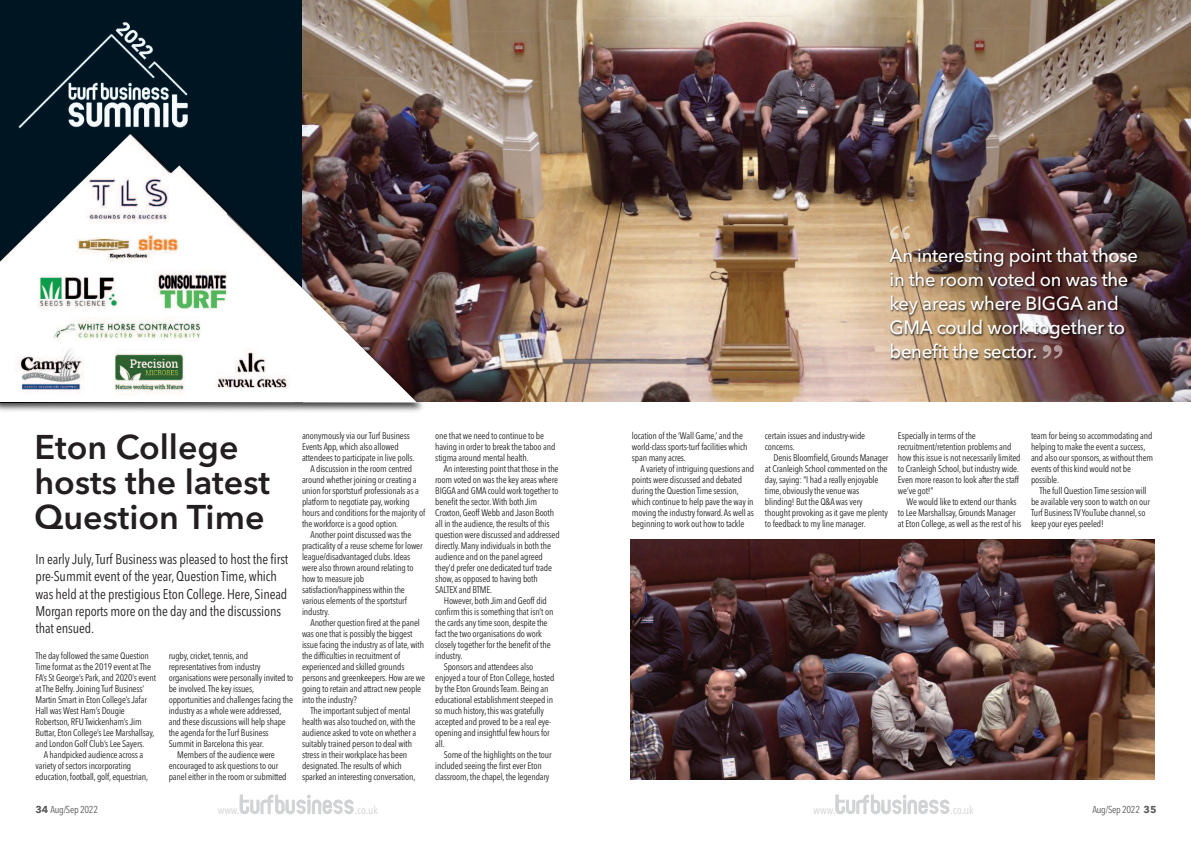
<style>
.page{position:relative;width:1191px;height:842px;background:#fff}
.page>*{position:absolute;margin:0;border:0;box-sizing:border-box;transform-origin:0 0}
.t1{font:50px "Clarendon";color:rgb(255 255 255/.5)}
.t2{font:600 34px/35px "Avenir Next";color:#231f20}
.t3{font:500 19px/24px "Avenir Next";letter-spacing:-.015em;color:#fff}
.t4{font:14px/17px "Avenir Next Condensed";letter-spacing:-.01em;color:#231f20}
.t5{font:11.5px "Avenir Next Condensed";color:#d2d2d3}
.t6{font:10px "Avenir Next Condensed";letter-spacing:-.025em;color:rgb(35 31 32/.75)}
.t7{font:9.5px/11px "Avenir Next Condensed";letter-spacing:-.015em;color:#231f20}
.s1{font-family:"Avenir Next";font-weight:700}
.s2{font-size:14px}
</style>
<div class="page">
<svg style="left:240px;top:795px;width:113px;height:19px"></svg>
<svg style="left:835px;top:795px;width:114px;height:19px"></svg>
<div style="left:0;top:0;width:302px;height:403px;background:#001522"></div>
<img style="left:18px;top:22px;width:170px;height:107px">
<img style="left:302px;top:0;width:889px;height:401px">
<img style="left:0;top:129px;width:429px;height:283px">
<img style="left:228px;top:134px;width:189px;height:268px">
<img style="left:0;top:134px;width:228px;height:267px">
<img style="left:227px;top:213px;width:67px;height:188px">
<img style="left:631px;top:539px;width:523px;height:241px">
<img style="left:874px;top:238px;width:291px;height:146px">
<h1 class="t1" style="left:889px;top:227px;width:24px">“</h1>
<h2 class="t2" style="left:34px;top:429px;width:237px">Eton College hosts the latest<br>Question Time</h2>
<h3 class="t4" style="left:35px;top:550px;width:254px">In early July,Turf Business was pleased to host the first pre-Summit event of the year,Question Time,which was held at the prestigious Eton College.Here, Sinead Morgan reports more on the day and the discussions that ensued.</h3>
<p class="t7" style="left:35px;top:650px;width:122px">The day followed the same Question Time format as the 2019 event atThe FA’s St George’s Park, and 2020’s event atThe Belfry.Joining Turf Business’ Martin Smart in Eton College’s Jafar Hall was West Ham’s Dougie Robertson, RFUTwickenham’s Jim Buttar, Eton College’s Lee Marshallsay, and London Golf Club’s Lee Sayers.</p>
<p class="t7" style="left:35px;top:749px;width:114px;text-indent:9px">A handpicked audience across a variety of sectors incorporating education, football, golf, equestrian,</p>
<p class="t7" style="left:169px;top:650px;width:81px">rugby,cricket,tennis, and</p>
<p class="t7" style="left:169px;top:661px;width:93px">representatives from industry</p>
<p class="t7" style="left:169px;top:672px;width:126px">organisations were personally invited to</p>
<p class="t7" style="left:169px;top:683px;width:87px">be involved.The key issues,</p>
<p class="t7" style="left:169px;top:694px;width:126px">opportunities and challenges facing the</p>
<p class="t7" style="left:169px;top:705px;width:114px">industry as a whole were addressed,</p>
<p class="t7" style="left:169px;top:716px;width:119px">and these discussions will help shape</p>
<p class="t7" style="left:169px;top:727px;width:102px">the agenda for the Turf Business</p>
<p class="t7" style="left:169px;top:738px;width:97px">Summit in Barcelona this year.</p>
<p class="t7" style="left:177px;top:749px;width:99px">Members of the audience were</p>
<p class="t7" style="left:169px;top:760px;width:111px">encouraged to ask questions to our</p>
<p class="t7" style="left:169px;top:771px;width:119px">panel either in the room or submitted</p>
<p class="t7" style="left:302px;top:430px;width:109px">anonymously via ourTurf Business</p>
<p class="t7" style="left:302px;top:441px;width:98px">Events App,which also allowed</p>
<p class="t7" style="left:302px;top:452px;width:114px">attendees to participate in live polls.</p>
<p class="t7" style="left:310px;top:463px;width:103px">A discussion in the room centred</p>
<p class="t7" style="left:302px;top:474px;width:116px">around whether joining or creating a</p>
<p class="t7" style="left:302px;top:485px;width:118px">union for sportsturf professionals as a</p>
<p class="t7" style="left:302px;top:496px;width:109px">platform to negotiate pay,working</p>
<p class="t7" style="left:302px;top:507px;width:125px">hours and conditions for the majority of</p>
<p class="t7" style="left:302px;top:518px;width:98px">the workforce is a good option.</p>
<p class="t7" style="left:310px;top:529px;width:102px">Another point discussed was the</p>
<p class="t7" style="left:302px;top:540px;width:122px">practicality of a reuse scheme for lower</p>
<p class="t7" style="left:302px;top:551px;width:110px">league/disadvantaged clubs. Ideas</p>
<p class="t7" style="left:302px;top:562px;width:113px">were also thrown around relating to</p>
<p class="t7" style="left:302px;top:573px;width:64px">how to measure job</p>
<p class="t7" style="left:302px;top:584px;width:104px">satisfaction/happiness within the</p>
<p class="t7" style="left:302px;top:595px;width:106px">various elements of the sportsturf</p>
<p class="t7" style="left:302px;top:606px;width:29px">industry.</p>
<p class="t7" style="left:310px;top:617px;width:111px">Another question fired at the panel</p>
<p class="t7" style="left:302px;top:628px;width:112px">was one that is possibly the biggest</p>
<p class="t7" style="left:302px;top:639px;width:124px">issue facing the industry as of late,with</p>
<p class="t7" style="left:302px;top:650px;width:100px">the difficulties in recruitment of</p>
<p class="t7" style="left:302px;top:661px;width:104px">experienced and skilled grounds</p>
<p class="t7" style="left:302px;top:672px;width:125px">persons and greenkeepers.How are we</p>
<p class="t7" style="left:302px;top:683px;width:121px">going to retain and attract new people</p>
<p class="t7" style="left:302px;top:694px;width:56px">into the industry?</p>
<p class="t7" style="left:310px;top:705px;width:102px">The important subject of mental</p>
<p class="t7" style="left:302px;top:716px;width:115px">health was also touched on,with the</p>
<p class="t7" style="left:302px;top:727px;width:116px">audience asked to vote on whether a</p>
<p class="t7" style="left:302px;top:738px;width:112px">suitably trained person to deal with</p>
<p class="t7" style="left:302px;top:749px;width:107px">stress in their workplace has been</p>
<p class="t7" style="left:302px;top:760px;width:101px">designated.The results of which</p>
<p class="t7" style="left:302px;top:771px;width:115px">sparked an interesting conversation,</p>
<p class="t7" style="left:435px;top:430px;width:122px">one that we need to continue to be having in order to break the taboo and stigma around mental health.</p>
<p class="t7" style="left:435px;top:463px;width:126px;text-indent:9px">An interesting point that those in the room voted on was the key areas where BIGGA and GMA could work together to benefit the sector.With both Jim Croxton,Geoff Webb and Jason Booth all in the audience,the results of this question were discussed and addressed directly.Many individuals in both the audience and on the panel agreed they’d prefer one dedicated turf trade show, as opposed to having both SALTEX and BTME.</p>
<p class="t7" style="left:444px;top:595px;width:105px">However, both Jim and Geoff did</p>
<p class="t7" style="left:435px;top:606px;width:120px">confirm this is something that isn’t on</p>
<p class="t7" style="left:435px;top:617px;width:114px">the cards any time soon, despite the</p>
<p class="t7" style="left:435px;top:628px;width:108px">fact the two organisations do work</p>
<p class="t7" style="left:435px;top:639px;width:117px">closely together for the benefit of the</p>
<p class="t7" style="left:435px;top:650px;width:29px">industry.</p>
<p class="t7" style="left:444px;top:661px;width:91px">Sponsors and attendees also</p>
<p class="t7" style="left:435px;top:672px;width:121px">enjoyed a tour of Eton College, hosted</p>
<p class="t7" style="left:435px;top:683px;width:115px">by the Eton GroundsTeam. Being an</p>
<p class="t7" style="left:435px;top:694px;width:119px">educational establishment steeped in</p>
<p class="t7" style="left:435px;top:705px;width:110px">so much history,this was gratefully</p>
<p class="t7" style="left:435px;top:716px;width:117px">accepted and proved to be a real eye-</p>
<p class="t7" style="left:435px;top:727px;width:116px">opening and insightful few hours for</p>
<p class="t7" style="left:435px;top:738px;width:11px">all.</p>
<p class="t7" style="left:444px;top:749px;width:109px">Some of the highlights on the tour</p>
<p class="t7" style="left:435px;top:760px;width:108px">included seeing the first ever Eton</p>
<p class="t7" style="left:435px;top:771px;width:116px">classroom,the chapel,the legendary</p>
<h3 class="t3" style="left:889px;top:242px;width:250px">An interesting point that those in the room voted on was the key areas where BIGGA and<br>GMA could work together to benefit the sector.</h3>
<h1 class="t1" style="left:1063px;top:358px;width:24px;rotate:-180deg">“</h1>
<p class="t7" style="left:632px;top:430px;width:117px">location of the ‘Wall Game,’ and the world-class sports-turf facilities which span many acres.</p>
<p class="t7" style="left:632px;top:463px;width:124px;text-indent:9px">A variety of intriguing questions and points were discussed and debated during the Question Time session, which continue to help pave the way in moving the industry forward.As well as beginning to work out how to tackle</p>
<p class="t7" style="left:765px;top:430px;width:102px">certain issues and industry-wide concerns.</p>
<p class="t7" style="left:765px;top:452px;width:125px;text-indent:9px">Denis Bloomfield,Grounds Manager at Cranleigh School commented on the day,saying: “I had a really enjoyable time, obviously the venue was blinding! But the Q&amp;Awas very thought provoking as it gave me plenty to feedback to my line manager.</p>
<p class="t7" style="left:898px;top:430px;width:124px">Especially in terms of the recruitment/retention problems and how this issue is not necessarily limited to Cranleigh School, but industry wide.<br>Even more reason to look after the staff we’ve got!”</p>
<p class="t7" style="left:898px;top:496px;width:125px;text-indent:9px">We would like to extend our thanks to Lee Marshallsay,Grounds Manager at Eton College, as well as the rest of his</p>
<p class="t7" style="left:1031px;top:430px;width:124px">team for being so accommodating and helping to make the event a success, and also our sponsors, as without them events of this kind would not be possible.</p>
<p class="t7" style="left:1031px;top:485px;width:121px;text-indent:9px">The full Question Time session will be available very soon to watch on our<br>Turf BusinessTVYouTube channel,so keep your eyes peeled!</p>
<p class="t6" style="left:35px;top:801px;width:64px"><span class="s1">34</span> Aug/Sep 2022</p>
<p class="t5" style="left:218px;top:800px;width:24px">www<span class="s2">.</span></p>
<p class="t5" style="left:354px;top:800px;width:25px"><span class="s2">.</span>co<span class="s2">.</span>uk</p>
<p class="t5" style="left:813px;top:800px;width:24px">www<span class="s2">.</span></p>
<p class="t5" style="left:950px;top:800px;width:25px"><span class="s2">.</span>co<span class="s2">.</span>uk</p>
<p class="t6" style="left:1092px;top:801px;width:66px">Aug/Sep 2022 <span class="s1">35</span></p>
</div>
